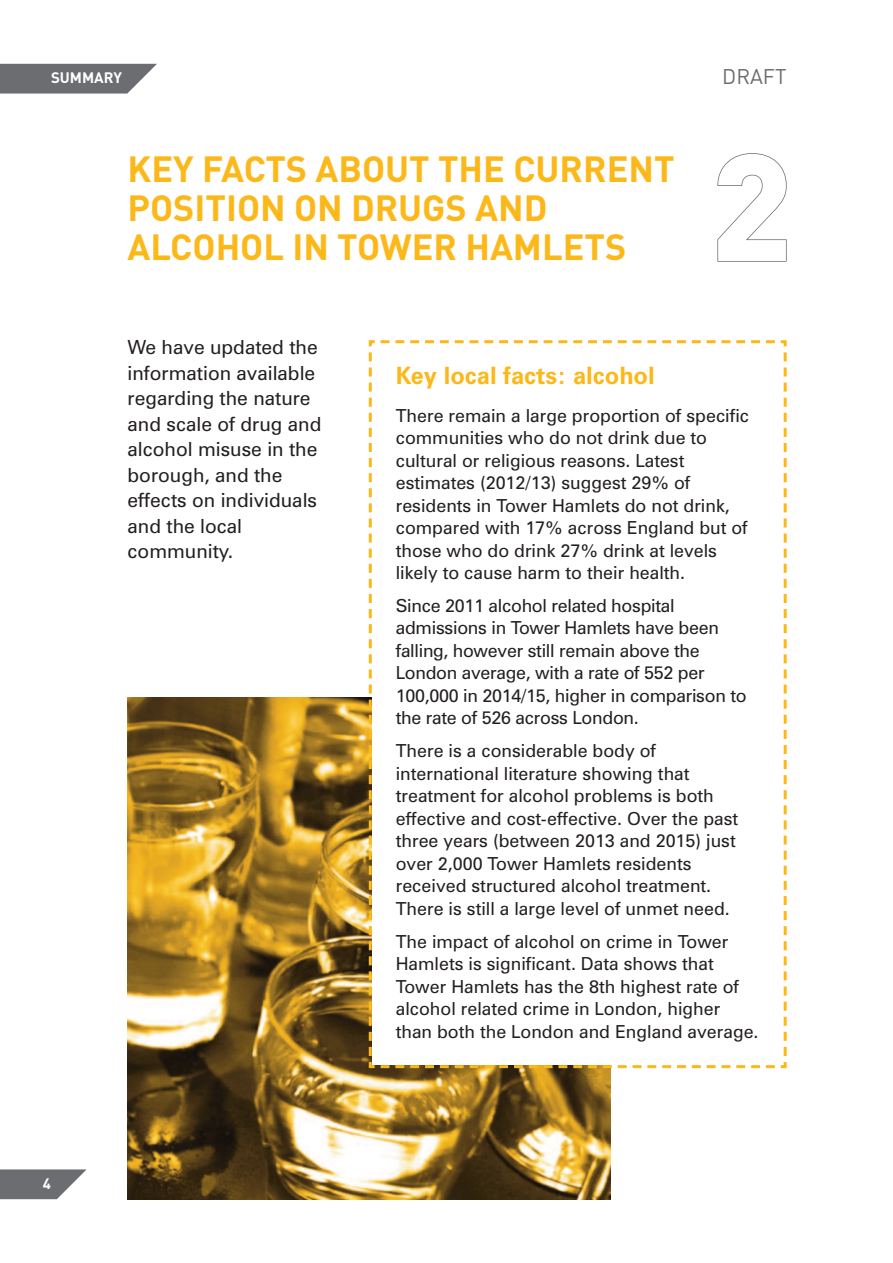
<style>
.page{position:relative;width:893px;height:1263px;background:#fff}
.page>*{position:absolute;margin:0;border:0;box-sizing:border-box;transform-origin:0 0}
.t1{font:700 36px/39px "DIN";color:#fcb818}
.t2{font:700 24px "Zurich BT";color:#fcb818}
.t3{font:21px "DIN";color:#6c6d70}
.t4{font:19.5px/25.5px "Zurich BT";color:#231f20}
.t5{font:18px/22.5px "Zurich BT";color:#231f20}
.t6{font:700 15px "DIN";color:#fff}
</style>
<div class="page">
<img style="left:128px;top:697px;width:482px;height:502px">
<svg style="left:0;top:1169px;width:87px;height:30px"></svg>
<svg style="left:0;top:64px;width:157px;height:30px"></svg>
<svg style="left:717px;top:153px;width:70px;height:109px"></svg>
<svg style="left:367px;top:340px;width:420px;height:730px"></svg>
<p class="t6" style="left:51px;top:69px;width:73px">SUMMARY</p>
<h1 class="t1" style="left:128px;top:150px;width:548px">KEY FACTS ABOUT THE CURRENT<br>POSITION ON DRUGS AND<br>ALCOHOL IN TOWER HAMLETS</h1>
<p class="t3" style="left:722px;top:65px;width:66px">DRAFT</p>
<p class="t6" style="left:43px;top:1175px;width:10px">4</p>
<p class="t4" style="left:128px;top:336px;width:195px">We have updated the information available regarding the nature and scale of drug and alcohol misuse in the borough, and the effects on individuals and the local community.</p>
<h2 class="t2" style="left:396px;top:367px;width:260px">Key local facts: alcohol</h2>
<p class="t5" style="left:396px;top:405px;width:355px">There remain a large proportion of specific communities who do not drink due to cultural or religious reasons. Latest estimates (2012/13) suggest 29% of residents in Tower Hamlets do not drink, compared with 17% across England but of those who do drink 27% drink at levels likely to cause harm to their health.</p>
<p class="t5" style="left:396px;top:596px;width:352px">Since 2011 alcohol related hospital admissions in Tower Hamlets have been falling, however still remain above the London average, with a rate of 552 per 100,000 in 2014/15, higher in comparison to the rate of 526 across London.</p>
<p class="t5" style="left:396px;top:741px;width:344px">There is a considerable body of international literature showing that treatment for alcohol problems is both effective and cost-effective. Over the past three years (between 2013 and 2015) just over 2,000 Tower Hamlets residents received structured alcohol treatment.<br>There is still a large level of unmet need.</p>
<p class="t5" style="left:396px;top:932px;width:364px">The impact of alcohol on crime in Tower Hamlets is significant. Data shows that Tower Hamlets has the 8th highest rate of alcohol related crime in London, higher than both the London and England average.</p>
</div>
